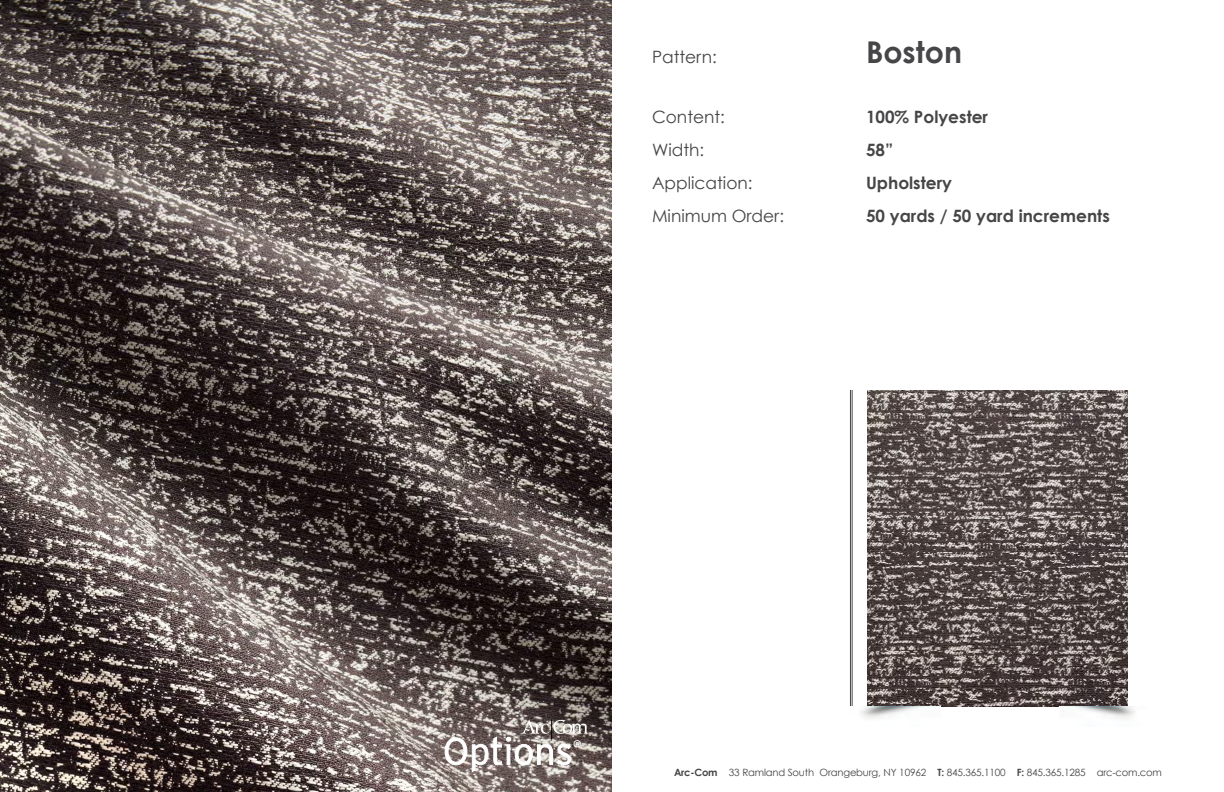
<style>
.page{position:relative;width:1224px;height:792px;background:#fff}
.page>*{position:absolute;margin:0;border:0;box-sizing:border-box;transform-origin:0 0}
.t1{font:700 30px "Century Gothic";color:#464547}
.t2{font:21.7px "Myriad Pro";color:#fff}
.t3{font:700 17px "Century Gothic";color:#464547}
.t4{font:17px "Century Gothic";color:#464547}
.t5{font:10px "Century Gothic";letter-spacing:-.02em;color:#464547}
.s1{font-weight:700}
</style>
<div class="page">
<img style="left:0;top:0;width:612px;height:792px">
<svg style="left:445px;top:719px;width:143px;height:53px"></svg>
<img style="left:868px;top:390px;width:260px;height:317px">
<hr style="left:852px;top:390px;width:1px;height:317px;background:#464547">
<hr style="left:850px;top:390px;width:1px;height:317px;background:#464547">
<img style="left:861px;top:707px;width:61px;height:12px">
<img style="left:1074px;top:707px;width:61px;height:12px">
<h3 class="t4" style="left:652px;top:46px;width:66px">Pattern:</h3>
<h1 class="t1" style="left:866px;top:33px;width:97px">Boston</h1>
<h3 class="t4" style="left:652px;top:107px;width:74px">Content:</h3>
<h3 class="t3" style="left:866px;top:106px;width:124px">100% Polyester</h3>
<h3 class="t4" style="left:652px;top:140px;width:54px">Width:</h3>
<h3 class="t3" style="left:866px;top:139px;width:29px">58”</h3>
<h3 class="t4" style="left:652px;top:173px;width:102px">Application:</h3>
<h3 class="t3" style="left:866px;top:172px;width:88px">Upholstery</h3>
<h3 class="t4" style="left:652px;top:206px;width:134px">Minimum Order:</h3>
<h3 class="t3" style="left:866px;top:205px;width:245px">50 yards / 50 yard increments</h3>
<h2 class="t2" style="left:573px;top:734px;width:11px">®</h2>
<p class="t5" style="left:674px;top:766px;width:489px"><span class="s1">Arc-Com</span> 33 Ramland South Orangeburg, NY 10962 <span class="s1">T:</span> 845.365.1100 <span class="s1">F:</span> 845.365.1285 arc-com.com</p>
</div>
